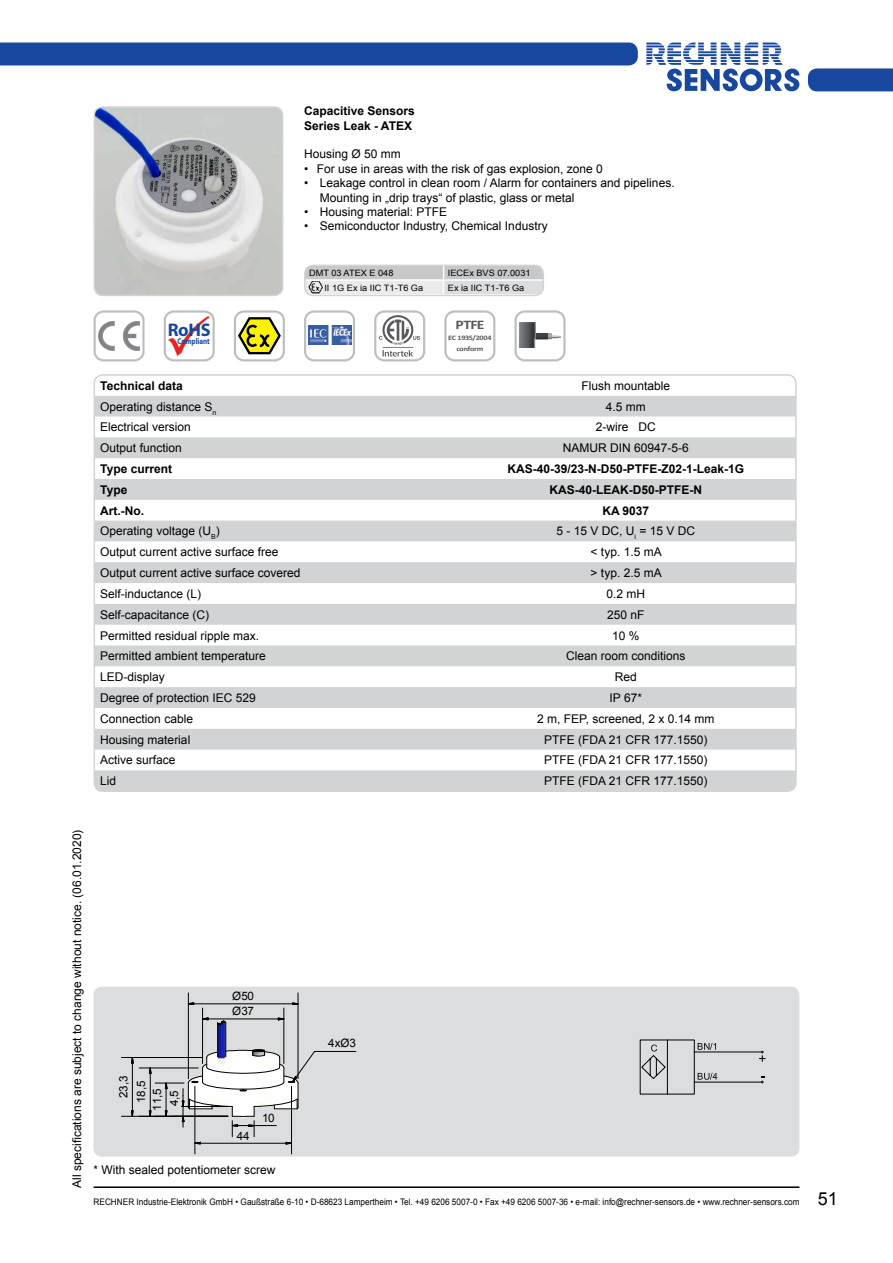
<style>
.page{position:relative;width:893px;height:1263px;background:#fff}
.page>*{position:absolute;margin:0;border:0;box-sizing:border-box;transform-origin:0 0}
.t1{font:700 18.3px "Myriad Pro";color:#17479e}
.t2{font:700 13.05px "Calibri";color:#58595b;scale:1.2 1}
.t3{font:12px/14.4px "Arial";color:#000}
.t4{font:700 12px/14.4px "Arial";color:#000}
.t5{font:11.55px/15.1px "Arial";letter-spacing:-.01em;color:#000}
.t6{font:9px "Arial";color:#000;scale:.91 1}
.t7{font:8.7px "Arial";color:#000;scale:1.05 1}
.t8{font:700 8.4px "Myriad Pro";color:#17479e;scale:.82 1}
.t9{font:700 6.75px/10.9px "Calibri";letter-spacing:-.035em;color:#58595b;text-align:center;scale:1.2 1}
.s1{font-size:18px}
</style>
<div class="page">
<svg style="left:646px;top:43px;width:153px;height:48px"></svg>
<div style="left:808px;top:68px;width:85px;height:23px;background:#17479e"></div>
<hr style="left:94px;top:1186px;width:705px;height:2px;background:#000">
<div style="left:0;top:43px;width:638px;height:22px;background:#17479e"></div>
<div style="left:94px;top:986px;width:705px;height:171px;background:#dcddde;border-radius:9px"></div>
<img style="left:94px;top:109px;width:189px;height:186px">
<div style="left:94px;top:106px;width:189px;height:190px;border:2px solid #d1d3d4;border-radius:9px"></div>
<svg style="left:761px;top:1076px;width:4px;height:7px"></svg>
<svg style="left:759px;top:1051px;width:6px;height:11px"></svg>
<hr style="left:694px;top:1081px;width:68px;height:1px;background:#000">
<hr style="left:694px;top:1051px;width:68px;height:1px;background:#000">
<svg style="left:639px;top:1039px;width:78px;height:56px"></svg>
<div style="left:94px;top:310px;width:51px;height:51px;border:2px solid #bcbec0;border-radius:9px"></div>
<svg style="left:98px;top:321px;width:42px;height:30px"></svg>
<div style="left:164px;top:310px;width:51px;height:51px;border:2px solid #bcbec0;border-radius:9px"></div>
<img style="left:168px;top:316px;width:40px;height:40px">
<div style="left:514px;top:310px;width:52px;height:51px;border:2px solid #bcbec0;border-radius:9px"></div>
<img style="left:520px;top:323px;width:40px;height:24px">
<div style="left:374px;top:310px;width:51px;height:51px;border:2px solid #bcbec0;border-radius:9px"></div>
<svg style="left:379px;top:315px;width:41px;height:42px"></svg>
<div style="left:304px;top:310px;width:51px;height:51px;border:2px solid #bcbec0;border-radius:9px"></div>
<img style="left:308px;top:325px;width:43px;height:20px">
<div style="left:234px;top:310px;width:51px;height:51px;border:2px solid #bcbec0;border-radius:9px"></div>
<svg style="left:238px;top:317px;width:43px;height:37px"></svg>
<div style="left:444px;top:310px;width:51px;height:51px;border:2px solid #bcbec0;border-radius:9px"></div>
<img style="left:203px;top:1021px;width:95px;height:28px">
<svg style="left:217px;top:1020px;width:9px;height:5px"></svg>
<hr style="left:217px;top:1023px;width:1px;height:33px;background:#000">
<hr style="left:226px;top:1023px;width:1px;height:33px;background:#000">
<svg style="left:187px;top:1002px;width:7px;height:3px"></svg>
<svg style="left:292px;top:1002px;width:6px;height:3px"></svg>
<hr style="left:194px;top:1003px;width:99px;height:1px;background:#000">
<hr style="left:298px;top:993px;width:1px;height:86px;background:#000">
<hr style="left:188px;top:993px;width:1px;height:86px;background:#000">
<svg style="left:203px;top:1017px;width:6px;height:3px"></svg>
<svg style="left:278px;top:1017px;width:6px;height:3px"></svg>
<hr style="left:208px;top:1019px;width:70px;height:1px;background:#000">
<hr style="left:284px;top:1008px;width:1px;height:55px;background:#000">
<hr style="left:202px;top:1008px;width:1px;height:55px;background:#000">
<hr style="left:139px;top:1068px;width:59px;height:1px;background:#000">
<svg style="left:131px;top:1110px;width:3px;height:6px"></svg>
<svg style="left:131px;top:1058px;width:3px;height:12px"></svg>
<hr style="left:132px;top:1063px;width:1px;height:48px;background:#000">
<hr style="left:121px;top:1057px;width:81px;height:1px;background:#000">
<hr style="left:121px;top:1116px;width:107px;height:1px;background:#000">
<hr style="left:195px;top:1086px;width:1px;height:68px;background:#000">
<hr style="left:291px;top:1086px;width:1px;height:68px;background:#000">
<svg style="left:149px;top:1049px;width:207px;height:95px"></svg>
<svg style="left:305px;top:265px;width:238px;height:28px;background:#d8d9da"></svg>
<div style="left:304px;top:265px;width:240px;height:31px;border:2px solid #d1d3d4;border-radius:9px"></div>
<img style="left:308px;top:281px;width:14px;height:12px">
<svg style="left:94px;top:396px;width:700px;height:395px;fill:#d1d3d4"></svg>
<div style="left:94px;top:374px;width:703px;height:418px;border:2px solid #d1d3d4;border-radius:9px"></div>
<p class="t4" style="left:304px;top:104px;width:112px">Capacitive Sensors<br>Series Leak - ATEX</p>
<p class="t3" style="left:304px;top:147px;width:98px">Housing Ø 50 mm</p>
<p class="t3" style="left:304px;top:161px;width:300px">• For use in areas with the risk of gas explosion, zone 0</p>
<p class="t3" style="left:320px;top:176px;width:356px;text-indent:-16px">• Leakage control in clean room / Alarm for containers and pipelines.<br>Mounting in „drip trays“ of plastic, glass or metal</p>
<p class="t3" style="left:304px;top:205px;width:145px">• Housing material: PTFE</p>
<p class="t3" style="left:304px;top:219px;width:245px">• Semiconductor Industry, Chemical Industry</p>
<p class="t7" style="left:309px;top:267px;width:82px">DMT 03 ATEX E 048</p>
<p class="t7" style="left:448px;top:267px;width:80px">IECEx BVS 07.0031</p>
<p class="t7" style="left:324px;top:282px;width:96px">II 1G Ex ia IIC T1-T6 Ga</p>
<p class="t7" style="left:448px;top:282px;width:74px">Ex ia IIC T1-T6 Ga</p>
<h1 class="t1" style="left:168px;top:318px;width:44px">RoHS</h1>
<p class="t2" style="left:455px;top:317px;width:26px">PTFE</p>
<p class="t9" style="left:448px;top:332px;width:38px">EC 1935/2004 conform</p>
<p class="t8" style="left:178px;top:335px;width:41px">Compliant</p>
<p class="t4" style="left:100px;top:379px;width:84px">Technical data</p>
<p class="t3" style="left:581px;top:378px;width:90px">Flush mountable</p>
<p class="t3" style="left:100px;top:399px;width:117px">Operating distance S<sub>n</sub></p>
<p class="t3" style="left:606px;top:399px;width:42px">4.5 mm</p>
<p class="t3" style="left:100px;top:420px;width:92px">Electrical version</p>
<p class="t3" style="left:596px;top:420px;width:61px">2-wire DC</p>
<p class="t3" style="left:100px;top:441px;width:83px">Output function</p>
<p class="t3" style="left:563px;top:441px;width:128px">NAMUR DIN 60947-5-6</p>
<p class="t4" style="left:100px;top:462px;width:73px">Type current</p>
<p class="t4" style="left:507px;top:462px;width:238px">KAS-40-39/23-N-D50-PTFE-Z02-1-Leak-1G</p>
<p class="t4" style="left:100px;top:483px;width:29px">Type</p>
<p class="t4" style="left:549px;top:483px;width:154px">KAS-40-LEAK-D50-PTFE-N</p>
<p class="t4" style="left:100px;top:504px;width:45px">Art.-No.</p>
<p class="t4" style="left:602px;top:504px;width:48px">KA 9037</p>
<p class="t3" style="left:100px;top:524px;width:121px">Operating voltage (U<sub>B</sub>)</p>
<p class="t3" style="left:556px;top:524px;width:140px">5 - 15 V DC, U<sub>i</sub> = 15 V DC</p>
<p class="t3" style="left:100px;top:545px;width:180px">Output current active surface free</p>
<p class="t3" style="left:591px;top:545px;width:73px">&lt; typ. 1.5 mA</p>
<p class="t3" style="left:100px;top:566px;width:202px">Output current active surface covered</p>
<p class="t3" style="left:591px;top:566px;width:73px">&gt; typ. 2.5 mA</p>
<p class="t3" style="left:100px;top:587px;width:102px">Self-inductance (L)</p>
<p class="t3" style="left:606px;top:587px;width:40px">0.2 mH</p>
<p class="t3" style="left:100px;top:607px;width:110px">Self-capacitance (C)</p>
<p class="t3" style="left:607px;top:607px;width:39px">250 nF</p>
<p class="t3" style="left:100px;top:628px;width:160px">Permitted residual ripple max.</p>
<p class="t3" style="left:612px;top:628px;width:29px">10 %</p>
<p class="t3" style="left:100px;top:649px;width:167px">Permitted ambient temperature</p>
<p class="t3" style="left:566px;top:649px;width:121px">Clean room conditions</p>
<p class="t3" style="left:100px;top:670px;width:66px">LED-display</p>
<p class="t3" style="left:615px;top:670px;width:24px">Red</p>
<p class="t3" style="left:100px;top:691px;width:157px">Degree of protection IEC 529</p>
<p class="t3" style="left:610px;top:691px;width:34px">IP 67*</p>
<p class="t3" style="left:100px;top:711px;width:94px">Connection cable</p>
<p class="t3" style="left:537px;top:711px;width:179px">2 m, FEP, screened, 2 x 0.14 mm</p>
<p class="t3" style="left:100px;top:732px;width:92px">Housing material</p>
<p class="t3" style="left:544px;top:732px;width:165px">PTFE (FDA 21 CFR 177.1550)</p>
<p class="t3" style="left:100px;top:753px;width:77px">Active surface</p>
<p class="t3" style="left:544px;top:753px;width:165px">PTFE (FDA 21 CFR 177.1550)</p>
<p class="t3" style="left:100px;top:774px;width:18px">Lid</p>
<p class="t3" style="left:544px;top:774px;width:165px">PTFE (FDA 21 CFR 177.1550)</p>
<p class="t3" style="left:70px;top:1188px;width:360px;rotate:-90deg">All specifications are subject to change without notice. (06.01.2020)</p>
<p class="t5" style="left:116px;top:1098px;width:24px;rotate:-90deg">23,3</p>
<p class="t5" style="left:134px;top:1103px;width:24px;rotate:-90deg">18,5</p>
<p class="t5" style="left:150px;top:1111px;width:24px;rotate:-90deg">11,5</p>
<p class="t5" style="left:167px;top:1106px;width:18px;rotate:-90deg">4,5</p>
<p class="t5" style="left:232px;top:988px;width:23px">Ø50<br>Ø37</p>
<p class="t5" style="left:237px;top:1128px;width:14px">44</p>
<p class="t5" style="left:262px;top:1111px;width:14px">10</p>
<p class="t3" style="left:94px;top:1162px;width:184px">* With sealed potentiometer screw</p>
<p class="t5" style="left:328px;top:1035px;width:29px">4xØ3</p>
<p class="t6" style="left:94px;top:1196px;width:819px">RECHNER Industrie-Elektronik GmbH • Gaußstraße 6-10 • D-68623 Lampertheim • Tel. +49 6206 5007-0 • Fax +49 6206 5007-36 • e-mail: info@rechner-sensors.de • www.rechner-sensors.com <span class="s1">51</span></p>
</div>
